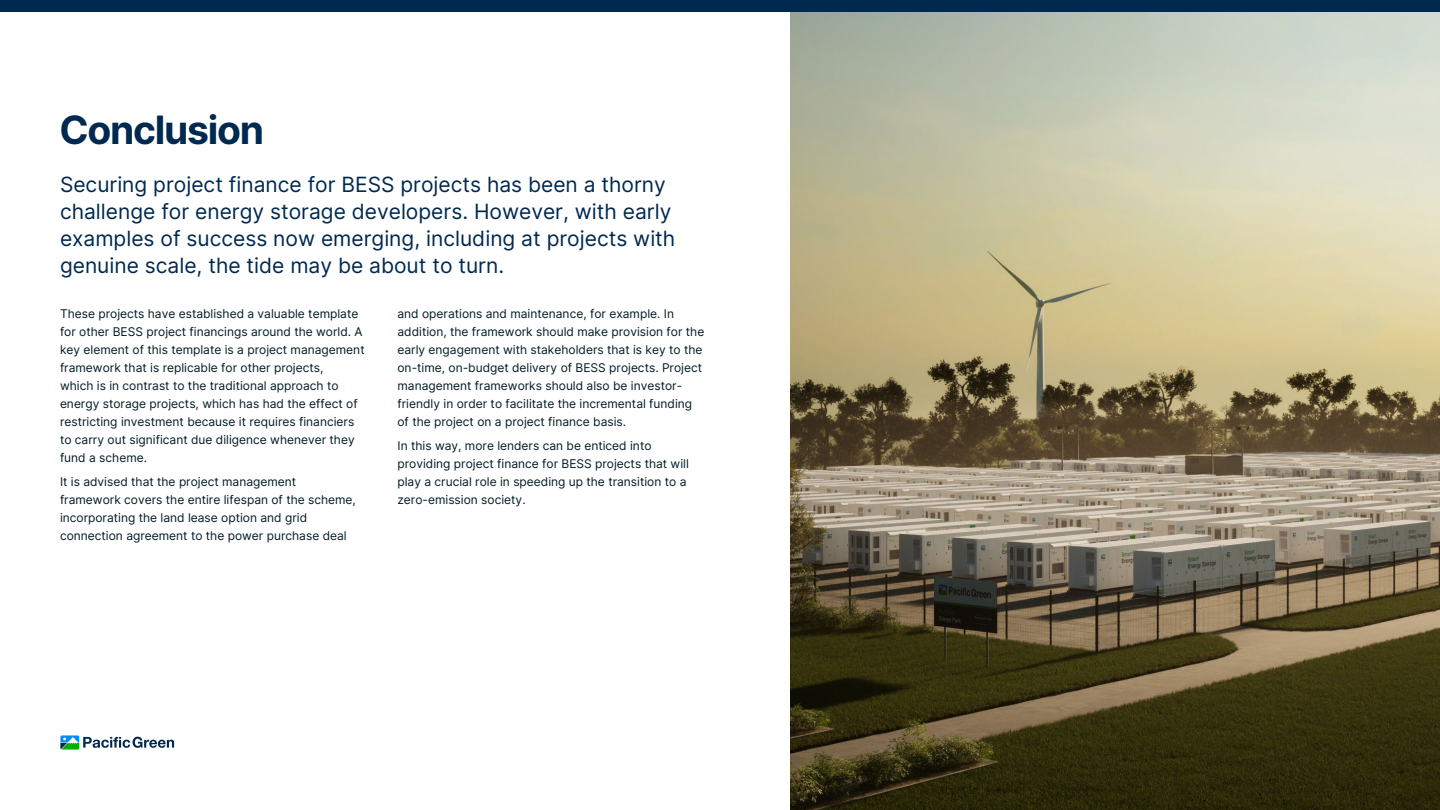
<style>
.page{position:relative;width:1440px;height:810px;background:#fff}
.page>*{position:absolute;margin:0;border:0;box-sizing:border-box;transform-origin:0 0}
.t1{font:39px "Inter Tight";color:#00294f}
.t2{font:21px/27px "Inter";color:#00294f}
.t3{font:12px/18px "Inter";color:#001c24}
</style>
<div class="page">
<svg style="left:60px;top:735px;width:114px;height:15px"></svg>
<div style="left:0;top:0;width:1440px;height:12px;background:#00294f"></div>
<img style="left:790px;top:12px;width:650px;height:798px">
<h1 class="t1" style="left:60px;top:101px;width:205px">Conclusion</h1>
<h2 class="t2" style="left:60px;top:170px;width:617px">Securing project finance for BESS projects has been a thorny challenge for energy storage developers. However, with early examples of success now emerging, including at projects with genuine scale, the tide may be about to turn.</h2>
<p class="t3" style="left:60px;top:304px;width:306px">These projects have established a valuable template for other BESS project financings around the world. A key element of this template is a project management framework that is replicable for other projects,<br>which is in contrast to the traditional approach to energy storage projects, which has had the effect of restricting investment because it requires financiers to carry out significant due diligence whenever they fund a scheme.</p>
<p class="t3" style="left:60px;top:472px;width:297px">It is advised that the project management framework covers the entire lifespan of the scheme, incorporating the land lease option and grid connection agreement to the power purchase deal</p>
<p class="t3" style="left:398px;top:304px;width:308px">and operations and maintenance, for example. In addition, the framework should make provision for the early engagement with stakeholders that is key to the on-time, on-budget delivery of BESS projects. Project management frameworks should also be investor&shy;friendly in order to facilitate the incremental funding of the project on a project finance basis.</p>
<p class="t3" style="left:398px;top:436px;width:293px">In this way, more lenders can be enticed into providing project finance for BESS projects that will play a crucial role in speeding up the transition to a zero-emission society.</p>
</div>
